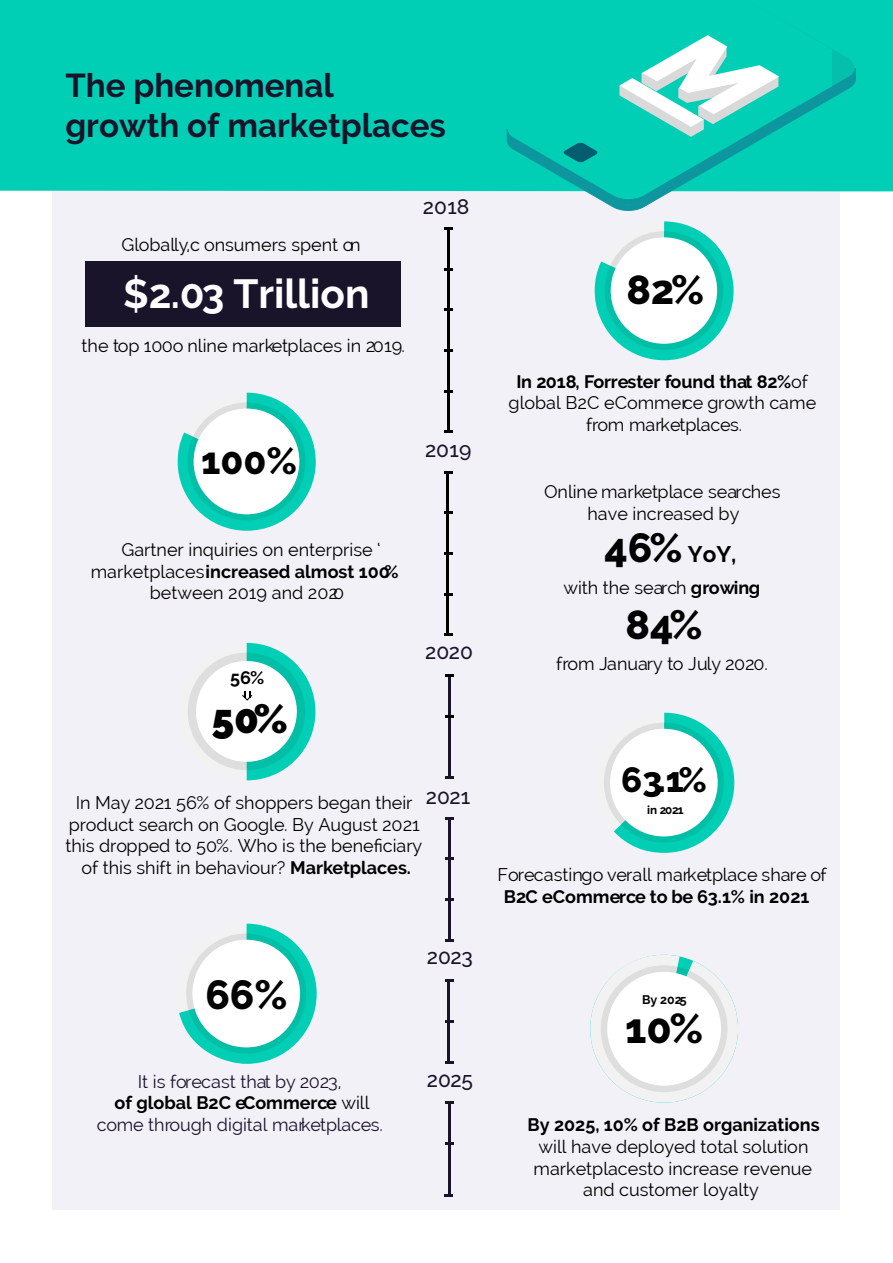
<style>
.page{position:relative;width:893px;height:1263px;background:#fff}
.page>*{position:absolute;margin:0;border:0;box-sizing:border-box;transform-origin:0 0}
.t1{font:800 41.4px "Raleway";color:#000}
.t2{font:700 40.5px "Raleway";color:#fff}
.t3{font:800 40.5px "Raleway";color:#000}
.t4{font:900 40.5px "Raleway";color:#000}
.t5{font:800 37.5px "Raleway";color:#000}
.t6{font:800 34.8px "Raleway";color:#000}
.t7{font:700 33px/39.6px "Raleway";color:#1a142b}
.t8{font:700 22.5px "Raleway";color:#000}
.t9{font:500 21px "Raleway";color:#1a142b}
.t10{font:18px/21.6px "Raleway";color:#000;text-align:center}
.t11{font:700 18px "Raleway";color:#000}
.t12{font:18px/21.6px "Raleway";color:#1a142b;text-align:center}
.t13{font:700 12.45px "Raleway";color:#000}
.t14{font:700 11.7px "Raleway";letter-spacing:-.035em;color:#000}
.s1{font-weight:400}
.s2{font-weight:700}
.s3{font-weight:700;color:#000}
.s4{color:#000}
.s5{font-weight:800;font-size:40.5px}
</style>
<div class="page">
<div style="left:52px;top:52px;width:788px;height:1158px;background:#f3f1f8"></div>
<div style="left:0;top:0;width:893px;height:191px;background:#00cfb5"></div>
<svg style="left:832px;top:1px;width:24px;height:67px;background:#00ccb3"></svg>
<div style="left:506px;top:0;width:326px;height:192px;background:#00cfb5"></div>
<svg style="left:507px;top:68px;width:349px;height:137px;background:#1bcbb9"></svg>
<svg style="left:619px;top:35px;width:160px;height:102px"></svg>
<div style="left:85px;top:261px;width:316px;height:65px;background:#1a142b"></div>
<hr style="left:448px;top:674px;width:2px;height:105px;background:#1a142b">
<svg style="left:445px;top:777px;width:8px;height:2px"></svg>
<svg style="left:445px;top:817px;width:8px;height:2px"></svg>
<svg style="left:445px;top:980px;width:8px;height:2px"></svg>
<svg style="left:445px;top:898px;width:8px;height:3px"></svg>
<svg style="left:445px;top:1061px;width:8px;height:2px"></svg>
<svg style="left:445px;top:1020px;width:8px;height:2px"></svg>
<svg style="left:445px;top:939px;width:8px;height:2px"></svg>
<svg style="left:445px;top:858px;width:8px;height:2px"></svg>
<svg style="left:445px;top:1102px;width:8px;height:2px"></svg>
<hr style="left:447px;top:228px;width:3px;height:205px;background:#000">
<svg style="left:444px;top:228px;width:9px;height:2px"></svg>
<svg style="left:444px;top:268px;width:9px;height:2px"></svg>
<svg style="left:445px;top:715px;width:8px;height:2px"></svg>
<svg style="left:444px;top:431px;width:9px;height:2px"></svg>
<svg style="left:444px;top:349px;width:9px;height:2px"></svg>
<svg style="left:444px;top:593px;width:9px;height:2px"></svg>
<svg style="left:444px;top:512px;width:9px;height:2px"></svg>
<svg style="left:444px;top:471px;width:9px;height:2px"></svg>
<svg style="left:444px;top:390px;width:9px;height:2px"></svg>
<svg style="left:444px;top:309px;width:9px;height:2px"></svg>
<svg style="left:444px;top:553px;width:9px;height:2px"></svg>
<svg style="left:445px;top:674px;width:8px;height:2px"></svg>
<svg style="left:444px;top:634px;width:9px;height:2px"></svg>
<svg style="left:595px;top:221px;width:139px;height:139px"></svg>
<div style="left:611px;top:237px;width:106px;height:107px;background:#fff;border-radius:50%"></div>
<div style="left:594px;top:713px;width:140px;height:139px;background:#f2f2f2;border-radius:50%"></div>
<svg style="left:604px;top:713px;width:130px;height:140px"></svg>
<div style="left:610px;top:729px;width:108px;height:107px;background:#fff;border-radius:50%"></div>
<svg style="left:590px;top:954px;width:148px;height:149px"></svg>
<svg style="left:178px;top:393px;width:138px;height:138px"></svg>
<div style="left:194px;top:408px;width:105px;height:106px;background:#fff;border-radius:50%"></div>
<hr style="left:446px;top:471px;width:3px;height:165px;background:#000">
<hr style="left:448px;top:818px;width:2px;height:122px;background:#1a142b">
<div style="left:178px;top:643px;width:137px;height:137px;background:#f2f2f2;border-radius:50%"></div>
<svg style="left:188px;top:643px;width:127px;height:137px"></svg>
<svg style="left:179px;top:924px;width:138px;height:140px"></svg>
<div style="left:192px;top:940px;width:108px;height:107px;background:#fff;border-radius:50%"></div>
<hr style="left:448px;top:981px;width:2px;height:82px;background:#1a142b">
<hr style="left:448px;top:1104px;width:3px;height:93px;background:#1a142b">
<h3 class="t7" style="left:65px;top:66px;width:382px">The phenomenal growth of marketplaces</h3>
<p class="t10" style="left:121px;top:234px;width:241px">Globally,c onsumers spent on</p>
<h2 class="t2" style="left:123px;top:271px;width:248px">$2.03 Trillion</h2>
<p class="t10" style="left:82px;top:335px;width:325px">the top 100o nline marketplaces in 2019.</p>
<p class="t9" style="left:423px;top:194px;width:48px">2018</p>
<h3 class="t5" style="left:201px;top:440px;width:98px">100%</h3>
<p class="t10" style="left:121px;top:539px;width:261px">Gartner inquiries on enterprise ‘</p>
<p class="t11" style="left:91px;top:561px;width:309px"><span class="s1">marketplaces</span>increased almost 100%</p>
<p class="t10" style="left:150px;top:582px;width:196px">between 2019 and 2020</p>
<p class="t11" style="left:230px;top:667px;width:36px">56%</p>
<h2 class="t4" style="left:211px;top:695px;width:78px">50%</h2>
<p class="t9" style="left:425px;top:438px;width:48px">2019</p>
<p class="t9" style="left:425px;top:639px;width:49px">2020</p>
<p class="t9" style="left:426px;top:784px;width:46px">2021</p>
<p class="t10" style="left:65px;top:792px;width:358px">In May 2021 56% of shoppers began their product search on Google. By August 2021 this dropped to 50%. Who is the beneficiary of this shift in behaviour? <span class="s2">Marketplaces.</span></p>
<h2 class="t3" style="left:205px;top:972px;width:84px">66%</h2>
<p class="t12" style="left:97px;top:1071px;width:288px">It is forecast that by 2023,<br><span class="s3">of global B2C eCommerce</span> <span class="s4">will </span>come through digital marketplaces.</p>
<p class="t9" style="left:427px;top:945px;width:48px">2023</p>
<p class="t9" style="left:427px;top:1067px;width:48px">2025</p>
<h2 class="t3" style="left:626px;top:266px;width:79px">82%</h2>
<p class="t10" style="left:509px;top:370px;width:309px"><span class="s2">In 2018, Forrester found that 82%</span>of global B2C eCommerce growth came from marketplaces.</p>
<p class="t10" style="left:544px;top:481px;width:238px">Online marketplace searches have increased by</p>
<p class="t8" style="left:604px;top:542px;width:134px"><span class="s5">46%</span> YoY,</p>
<p class="t10" style="left:563px;top:577px;width:198px">with the search <span class="s2">growing</span></p>
<h2 class="t3" style="left:626px;top:601px;width:79px">84%</h2>
<p class="t10" style="left:556px;top:653px;width:213px">from January to July 2020.</p>
<h3 class="t6" style="left:621px;top:760px;width:87px">63.1%</h3>
<p class="t14" style="left:647px;top:803px;width:38px">in 2021</p>
<p class="t10" style="left:497px;top:864px;width:331px">Forecastingo verall marketplace share of</p>
<p class="t11" style="left:504px;top:886px;width:307px">B2C eCommerce to be 63.1% in 2021</p>
<p class="t13" style="left:642px;top:992px;width:46px">By 2025</p>
<h1 class="t1" style="left:625px;top:1005px;width:80px">10%</h1>
<p class="t11" style="left:528px;top:1115px;width:294px">By 2025, 10% of B2B organizations</p>
<p class="t10" style="left:534px;top:1136px;width:280px">will have deployed total solution marketplacesto increase revenue and customer loyalty</p>
</div>
